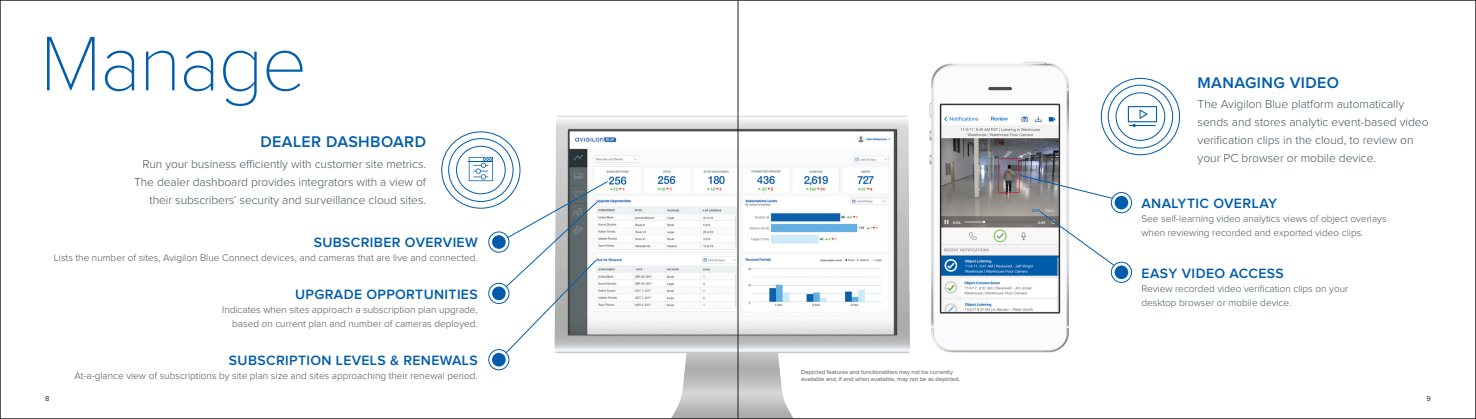
<style>
.page{position:relative;width:1476px;height:419px;background:#fff}
.page>*{position:absolute;margin:0;border:0;box-sizing:border-box;transform-origin:0 0}
.Title_1_White_-_30pt{font:100 80px "Proxima Nova T";letter-spacing:-.025em;color:#015dab}
.Title_3_Semi_-_16pt{font:600 16px "Proxima Nova";letter-spacing:.025em;color:#015dab}
.Title_3_Semi_Pointer{font:600 14px "Proxima Nova";letter-spacing:.025em;color:#015dab}
.Main_Body_Text_-_12p{font:300 12px/18px "Proxima Nova";letter-spacing:-.005em;color:#45555f;text-align:right}
.Labels_Text_-_10pt_R{font:300 10px/14px "Proxima Nova";color:#45555f;text-align:right}
.Labels_Text_-_10pt_L{font:300 10px/14px "Proxima Nova";color:#45555f}
.t1{font:600 7.2px "Proxima Nova";color:#45555f}
.Footnote{font:6px/7px "Proxima Nova";color:#45555f}
</style>
<div class="page">
<img style="left:929px;top:61px;width:140px;height:292px">
<img style="left:556px;top:107px;width:379px;height:309px">
<svg style="left:1111px;top:262px;width:21px;height:20px"></svg>
<div style="left:1111px;top:261px;width:21px;height:22px;border:1px solid #015dab;border-radius:50%"></div>
<div style="left:1115px;top:265px;width:13px;height:14px;background:#015dab;border-radius:50%"></div>
<svg style="left:489px;top:349px;width:20px;height:20px"></svg>
<div style="left:488px;top:349px;width:21px;height:21px;border:1px solid #015dab;border-radius:50%"></div>
<div style="left:492px;top:352px;width:14px;height:14px;background:#015dab;border-radius:50%"></div>
<svg style="left:1111px;top:192px;width:21px;height:21px"></svg>
<div style="left:1111px;top:192px;width:21px;height:21px;border:1px solid #015dab;border-radius:50%"></div>
<div style="left:1115px;top:196px;width:13px;height:13px;background:#015dab;border-radius:50%"></div>
<svg style="left:1100px;top:77px;width:81px;height:79px"></svg>
<svg style="left:441px;top:131px;width:168px;height:222px"></svg>
<svg style="left:1039px;top:210px;width:76px;height:56px"></svg>
<svg style="left:1019px;top:174px;width:94px;height:25px"></svg>
<hr style="left:738px;top:0;width:1px;height:418px;background:#231f20">
<p class="Title_1_White_-_30pt" style="left:40px;top:4px;width:269px">Manage</p>
<p class="Title_3_Semi_-_16pt" style="left:260px;top:132px;width:167px">DEALER DASHBOARD</p>
<p class="Main_Body_Text_-_12p" style="left:134px;top:155px;width:293px">Run your business efficiently with customer site metrics.<br>The dealer dashboard provides integrators with a view of their subscribers’ security and surveillance cloud sites.</p>
<p class="Title_3_Semi_Pointer" style="left:314px;top:235px;width:166px">SUBSCRIBER OVERVIEW</p>
<p class="Labels_Text_-_10pt_R" style="left:54px;top:251px;width:425px">Lists the number of sites, Avigilon Blue Connect devices, and cameras that are live and connected.</p>
<p class="Title_3_Semi_Pointer" style="left:295px;top:286px;width:184px">UPGRADE OPPORTUNITIES</p>
<p class="Labels_Text_-_10pt_R" style="left:222px;top:302px;width:257px">Indicates when sites approach a subscription plan upgrade, based on current plan and number of cameras deployed.</p>
<p class="Title_3_Semi_Pointer" style="left:229px;top:352px;width:250px">SUBSCRIPTION LEVELS &amp; RENEWALS</p>
<p class="Labels_Text_-_10pt_R" style="left:74px;top:368px;width:405px">At-a-glance view of subscriptions by site plan size and sites approaching their renewal period.</p>
<p class="Footnote" style="left:801px;top:369px;width:160px">Depicted features and functionalities may not be currently available and, if and when available, may not be as depicted.</p>
<p class="Title_3_Semi_-_16pt" style="left:1198px;top:74px;width:143px">MANAGING VIDEO</p>
<p class="Main_Body_Text_-_12p" style="left:1198px;top:95px;width:233px;text-align:left">The Avigilon Blue platform automatically sends and stores analytic event-based video verification clips in the cloud, to review on your PC browser or mobile device.</p>
<p class="Title_3_Semi_Pointer" style="left:1141px;top:195px;width:137px">ANALYTIC OVERLAY</p>
<p class="Labels_Text_-_10pt_L" style="left:1141px;top:211px;width:247px">See self-learning video analytics views of object overlays when reviewing recorded and exported video clips.</p>
<p class="Title_3_Semi_Pointer" style="left:1141px;top:265px;width:144px">EASY VIDEO ACCESS</p>
<p class="Labels_Text_-_10pt_L" style="left:1141px;top:281px;width:208px">Review recorded video verification clips on your desktop browser or mobile device.</p>
<p class="t1" style="left:45px;top:394px;width:6px">8</p>
<p class="t1" style="left:1427px;top:394px;width:6px">9</p>
</div>
